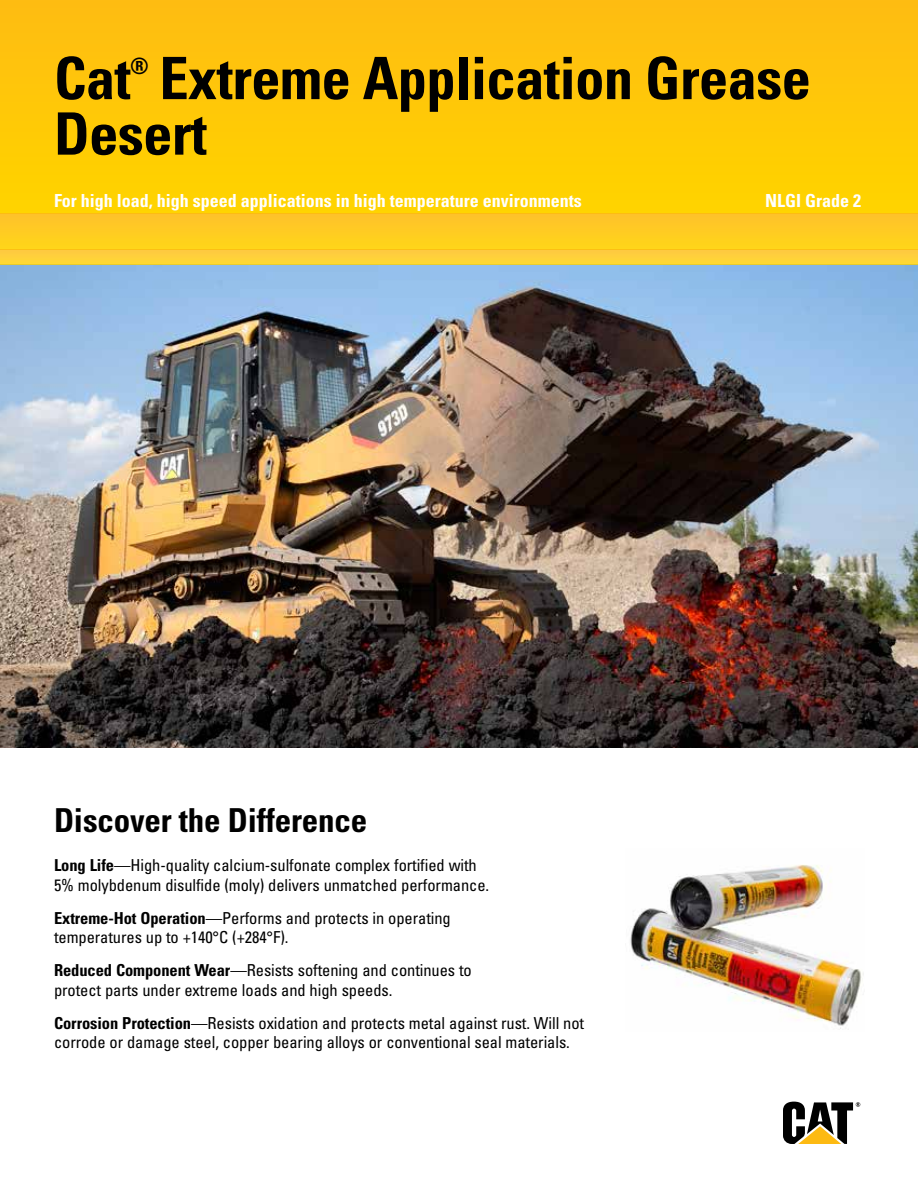
<style>
.page{position:relative;width:918px;height:1188px;background:#fff}
.page>*{position:absolute;margin:0;border:0;box-sizing:border-box;transform-origin:0 0}
.t1{font:700 condensed 58.5px/55.5px "Univers";letter-spacing:-.01em;color:#000}
.t2{font:700 condensed 33px "Univers";letter-spacing:-.005em;color:#000}
.t3{font:700 condensed 22.5px "Univers";color:#000}
.t4{font:700 condensed 18px "Univers";color:#fff}
.t5{font:condensed 16.5px/19.5px "Univers";letter-spacing:-.005em;color:#000}
.s1{font-weight:700}
</style>
<div class="page">
<img style="left:0;top:265px;width:918px;height:482px">
<div style="left:0;top:0;width:918px;height:214px;background:#ffc808"></div>
<svg style="left:783px;top:1102px;width:77px;height:42px"></svg>
<div style="left:0;top:214px;width:918px;height:35px;background:#ffcb22"></div>
<div style="left:0;top:249px;width:918px;height:16px;background:#ffd03b"></div>
<img style="left:630px;top:864px;width:234px;height:165px">
<h1 class="t1" style="left:54px;top:50px;width:758px;text-indent:105px">Extreme Application Grease<br>Desert</h1>
<p class="t4" style="left:54px;top:190px;width:529px">For high load, high speed applications in high temperature environments</p>
<p class="t4" style="left:765px;top:190px;width:97px">NLGI Grade 2</p>
<h1 class="t1" style="left:54px;top:50px;width:78px">Cat</h1>
<h3 class="t3" style="left:130px;top:52px;width:20px">®</h3>
<h2 class="t2" style="left:54px;top:800px;width:315px">Discover the Difference</h2>
<p class="t5" style="left:54px;top:855px;width:437px"><span class="s1">Long Life</span>—High-quality calcium-sulfonate complex fortified with<br>5% molybdenum disulfide (moly) delivers unmatched performance.</p>
<p class="t5" style="left:54px;top:908px;width:398px"><span class="s1">Extreme-Hot Operation</span>—Performs and protects in operating temperatures up to +140°C (+284°F).</p>
<p class="t5" style="left:54px;top:960px;width:419px"><span class="s1">Reduced Component Wear</span>—Resists softening and continues to protect parts under extreme loads and high speeds.</p>
<p class="t5" style="left:54px;top:1013px;width:532px"><span class="s1">Corrosion Protection</span>—Resists oxidation and protects metal against rust. Will not corrode or damage steel, copper bearing alloys or conventional seal materials.</p>
</div>
